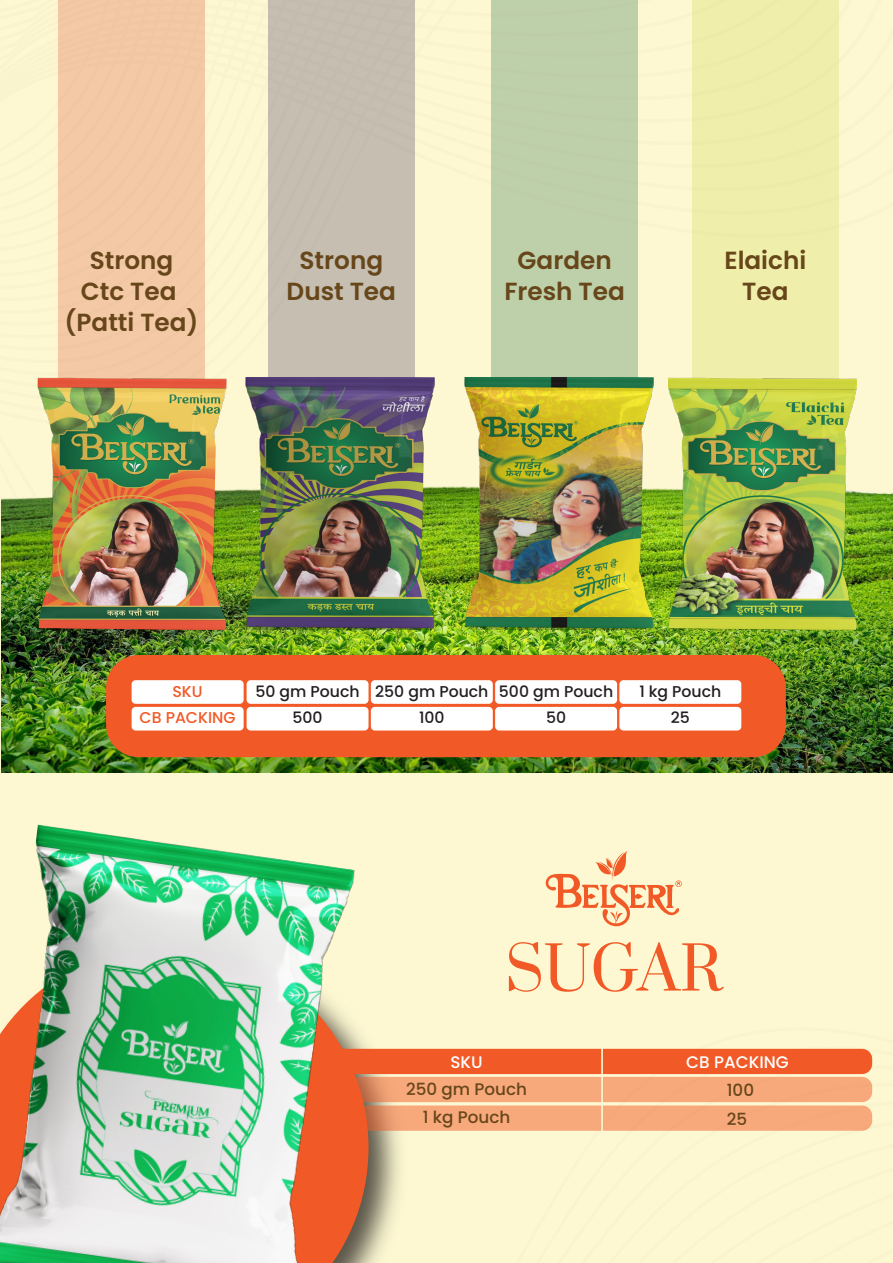
<style>
.page{position:relative;width:893px;height:1263px;background:#fff}
.page>*{position:absolute;margin:0;border:0;box-sizing:border-box;transform-origin:0 0}
.t1{font:58.95px "Prata";letter-spacing:-.005em;color:#f15a26}
.t2{font:600 24.75px/31.2px "Poppins";color:#67461a;text-align:center}
.t3{font:500 16.8px "Poppins";color:#67461a}
.t4{font:500 16.8px "Poppins";color:#fff}
.t5{font:500 15.75px/26.2px "Poppins";color:#231f20;text-align:center}
.t6{font:500 15.75px/26.2px "Poppins";color:#f15a26;text-align:center}
</style>
<div class="page">
<div style="left:0;top:0;width:332px;height:824px;background:#fdf8d2"></div>
<div style="left:58px;top:0;width:147px;height:565px;background:#f4caa6"></div>
<div style="left:268px;top:0;width:146px;height:565px;background:#c5beb1"></div>
<img style="left:2px;top:299px;width:330px;height:474px">
<img style="left:0;top:824px;width:332px;height:439px">
<img style="left:38px;top:378px;width:188px;height:252px">
<img style="left:237px;top:378px;width:95px;height:252px">
<div style="left:106px;top:655px;width:680px;height:102px;background:#f15a26;border-radius:33px"></div>
<div style="left:132px;top:680px;width:112px;height:24px;background:#fff;border-radius:4px"></div>
<div style="left:132px;top:707px;width:112px;height:23px;background:#fff;border-radius:4px"></div>
<div style="left:247px;top:680px;width:122px;height:24px;background:#fff;border-radius:4px"></div>
<div style="left:247px;top:707px;width:122px;height:23px;background:#fff;border-radius:4px"></div>
<img style="left:332px;top:0;width:561px;height:1263px">
<p class="t2" style="left:65px;top:244px;width:136px">Strong<br>Ctc Tea (Patti Tea)</p>
<p class="t2" style="left:287px;top:244px;width:111px">Strong<br>Dust Tea</p>
<p class="t2" style="left:504px;top:244px;width:122px">Garden<br>Fresh Tea</p>
<p class="t2" style="left:724px;top:244px;width:83px">Elaichi<br>Tea</p>
<p class="t6" style="left:140px;top:678px;width:97px">SKU<br>CB PACKING</p>
<p class="t5" style="left:255px;top:678px;width:106px">50 gm Pouch<br>500</p>
<p class="t5" style="left:375px;top:678px;width:115px">250 gm Pouch<br>100</p>
<p class="t5" style="left:499px;top:678px;width:116px">500 gm Pouch<br>50</p>
<p class="t5" style="left:639px;top:678px;width:84px">1 kg Pouch<br>25</p>
<h1 class="t1" style="left:505px;top:932px;width:219px">SUGAR</h1>
<p class="t4" style="left:450px;top:1052px;width:34px">SKU</p>
<p class="t3" style="left:406px;top:1079px;width:122px">250 gm Pouch</p>
<p class="t4" style="left:686px;top:1052px;width:104px">CB PACKING</p>
<p class="t3" style="left:727px;top:1080px;width:29px">100</p>
<p class="t3" style="left:423px;top:1107px;width:89px">1 kg Pouch</p>
<p class="t3" style="left:727px;top:1109px;width:22px">25</p>
</div>
